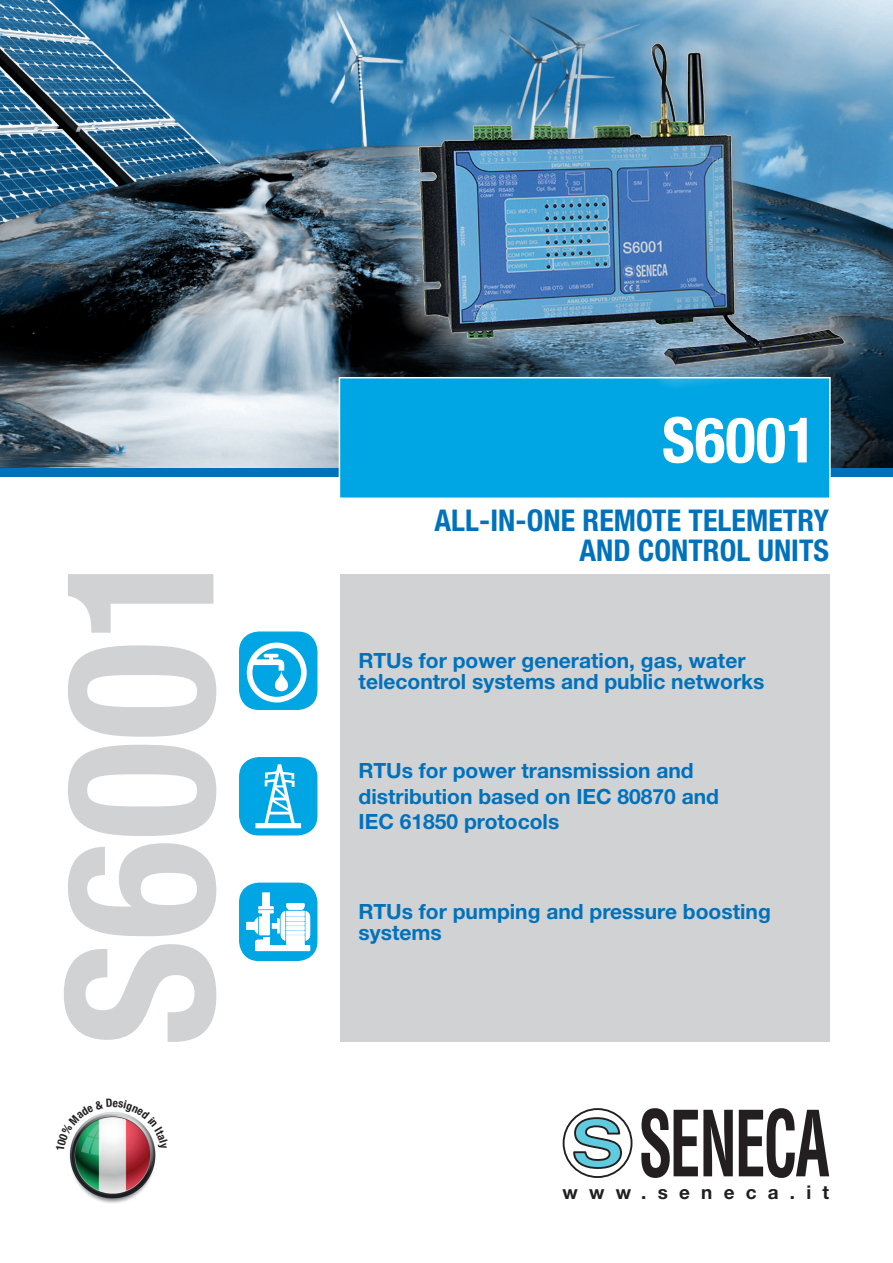
<style>
.page{position:relative;width:893px;height:1263px;background:#fff}
.page>*{position:absolute;margin:0;border:0;box-sizing:border-box;transform-origin:0 0}
.t1{font:700 condensed 63px "Helvetica Neue";letter-spacing:.005em;color:#fff}
.t2{font:700 condensed 30px/30px "Helvetica Neue";letter-spacing:.005em;color:#0072bc;text-align:right}
.t3{font:700 21px/21.3px "Helvetica Neue";color:#0072bc}
.t4{font:700 18.9px "Helvetica Neue";letter-spacing:.595em;color:#231f20}
</style>
<div class="page">
<svg style="left:64px;top:574px;width:152px;height:468px;fill:#d1d2d4"></svg>
<svg style="left:0;top:0;width:893px;height:468px"></svg>
<div style="left:0;top:468px;width:893px;height:8px;background:#0072bc"></div>
<div style="left:338px;top:376px;width:493px;height:122px;background:#00a6e4"></div>
<div style="left:340px;top:574px;width:489px;height:468px;background:#d1d2d4"></div>
<svg style="left:641px;top:1108px;width:92px;height:70px"></svg>
<svg style="left:739px;top:1108px;width:90px;height:70px"></svg>
<svg style="left:564px;top:1109px;width:68px;height:68px"></svg>
<div style="left:563px;top:1108px;width:69px;height:70px;border:2px solid #231f20;border-radius:50%"></div>
<svg style="left:572px;top:1116px;width:51px;height:54px"></svg>
<img style="left:64px;top:1107px;width:97px;height:98px;border-radius:49px">
<div style="left:393px;top:18px;width:477px;height:372px;background:#fff;opacity:.75"></div>
<img style="left:419px;top:44px;width:425px;height:320px">
<div style="left:240px;top:632px;width:77px;height:77px;background:#00a6e4;border-radius:19px"></div>
<svg style="left:247px;top:642px;width:60px;height:60px"></svg>
<div style="left:239px;top:631px;width:78px;height:79px;border:1px solid #00a6e4;border-radius:19px"></div>
<div style="left:240px;top:758px;width:77px;height:77px;background:#00a6e4;border-radius:19px"></div>
<svg style="left:255px;top:764px;width:46px;height:64px"></svg>
<div style="left:239px;top:757px;width:78px;height:78px;border:1px solid #00a6e4;border-radius:19px"></div>
<div style="left:240px;top:883px;width:77px;height:77px;background:#00a6e4;border-radius:19px"></div>
<svg style="left:246px;top:892px;width:64px;height:59px"></svg>
<div style="left:239px;top:882px;width:78px;height:79px;border:1px solid #00a6e4;border-radius:19px"></div>
<svg style="left:64px;top:1107px;width:97px;height:44px"></svg>
<h1 class="t1" style="left:662px;top:402px;width:156px">S6001</h1>
<h2 class="t2" style="left:434px;top:505px;width:396px">ALL-IN-ONE REMOTE TELEMETRY<br>AND CONTROL UNITS</h2>
<p class="t3" style="left:359px;top:649px;width:407px">RTUs for power generation, gas, water telecontrol systems and public networks</p>
<p class="t3" style="left:359px;top:757px;width:362px;line-height:25.5px">RTUs for power transmission and distribution based on IEC 80870 and<br>IEC 61850 protocols</p>
<p class="t3" style="left:359px;top:900px;width:414px">RTUs for pumping and pressure boosting systems</p>
<p class="t4" style="left:562px;top:1180px;width:268px">www.seneca.it</p>
</div>
